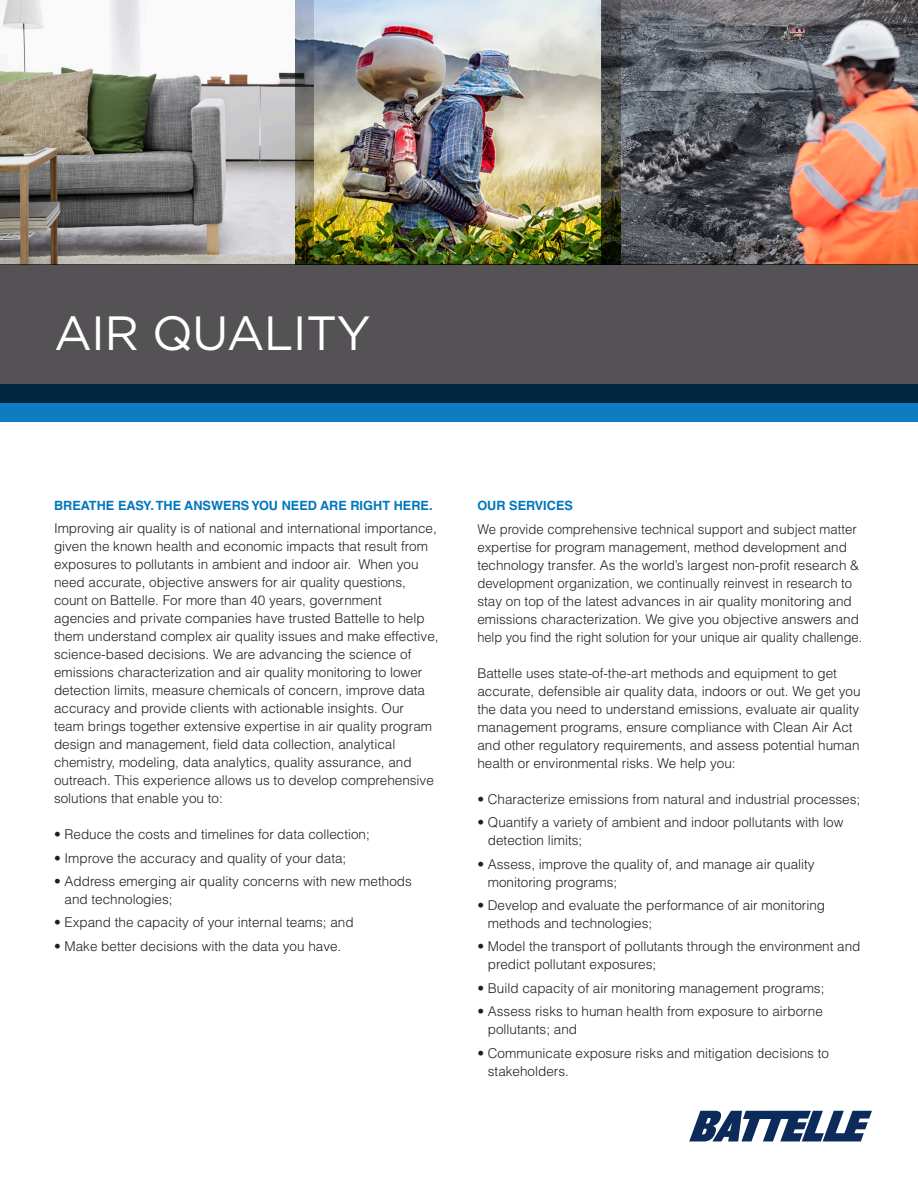
<style>
.page{position:relative;width:918px;height:1188px;background:#fff}
.page>*{position:absolute;margin:0;border:0;box-sizing:border-box;transform-origin:0 0}
.t1{font:48px "Gotham";letter-spacing:-.015em;color:#fff}
.Copy_Headers{font:300 13.5px/18px "Helvetica LT Std";color:#231f20}
.Copy_Headers-2{font:300 13.5px "Helvetica LT Std";color:#231f20;scale:.95 1}
.Copy_Headers-3{font:700 12.75px "Helvetica LT Std";color:#0076be}
</style>
<div class="page">
<img style="left:621px;top:0;width:297px;height:265px">
<img style="left:314px;top:0;width:288px;height:265px">
<img style="left:0;top:0;width:295px;height:265px">
<div style="left:0;top:265px;width:918px;height:138px;background:#545254"></div>
<svg style="left:0;top:384px;width:918px;height:38px;background:#07517f"></svg>
<svg style="left:689px;top:1111px;width:183px;height:30px"></svg>
<img style="left:295px;top:0;width:19px;height:265px">
<svg style="left:602px;top:0;width:19px;height:265px;background:#3d3e37"></svg>
<p class="t1" style="left:54px;top:302px;width:318px">AIR QUALITY</p>
<p class="Copy_Headers-3" style="left:54px;top:498px;width:380px">BREATHE EASY. THE ANSWERS YOU NEED ARE RIGHT HERE.</p>
<p class="Copy_Headers" style="left:54px;top:519px;width:386px">Improving air quality is of national and international importance, given the known health and economic impacts that result from exposures to pollutants in ambient and indoor air. When you need accurate, objective answers for air quality questions, count on Battelle. For more than 40 years, government agencies and private companies have trusted Battelle to help them understand complex air quality issues and make effective, science-based decisions. We are advancing the science of emissions characterization and air quality monitoring to lower detection limits, measure chemicals of concern, improve data accuracy and provide clients with actionable insights. Our<br>team brings together extensive expertise in air quality program design and management, field data collection, analytical chemistry, modeling, data analytics, quality assurance, and outreach. This experience allows us to develop comprehensive solutions that enable you to:</p>
<p class="Copy_Headers" style="left:54px;top:825px;width:317px">• Reduce the costs and timelines for data collection;</p>
<p class="Copy_Headers" style="left:54px;top:849px;width:294px">• Improve the accuracy and quality of your data;</p>
<p class="Copy_Headers" style="left:65px;top:872px;width:349px;text-indent:-11px">• Address emerging air quality concerns with new methods and technologies;</p>
<p class="Copy_Headers" style="left:54px;top:913px;width:301px">• Expand the capacity of your internal teams; and</p>
<p class="Copy_Headers" style="left:54px;top:937px;width:289px">• Make better decisions with the data you have.</p>
<p class="Copy_Headers-3" style="left:477px;top:498px;width:97px">OUR SERVICES</p>
<p class="Copy_Headers" style="left:477px;top:520px;width:383px">We provide comprehensive technical support and subject matter expertise for program management, method development and technology transfer. As the world’s largest non-profit research &amp; development organization, we continually reinvest in research to stay on top of the latest advances in air quality monitoring and emissions characterization. We give you objective answers and</p>
<p class="Copy_Headers-2" style="left:477px;top:629px;width:407px">help you find the right solution for your unique air quality challenge.</p>
<p class="Copy_Headers" style="left:477px;top:664px;width:385px">Battelle uses state-of-the-art methods and equipment to get accurate, defensible air quality data, indoors or out. We get you the data you need to understand emissions, evaluate air quality management programs, ensure compliance with Clean Air Act and other regulatory requirements, and assess potential human health or environmental risks. We help you:</p>
<p class="Copy_Headers" style="left:477px;top:790px;width:384px">• Characterize emissions from natural and industrial processes;</p>
<p class="Copy_Headers" style="left:488px;top:813px;width:357px;text-indent:-11px">• Quantify a variety of ambient and indoor pollutants with low detection limits;</p>
<p class="Copy_Headers" style="left:488px;top:855px;width:328px;text-indent:-11px">• Assess, improve the quality of, and manage air quality monitoring programs;</p>
<p class="Copy_Headers" style="left:488px;top:896px;width:339px;text-indent:-11px">• Develop and evaluate the performance of air monitoring methods and technologies;</p>
<p class="Copy_Headers" style="left:488px;top:937px;width:374px;text-indent:-11px">• Model the transport of pollutants through the environment and predict pollutant exposures;</p>
<p class="Copy_Headers" style="left:477px;top:979px;width:349px">• Build capacity of air monitoring management programs;</p>
<p class="Copy_Headers" style="left:488px;top:1002px;width:337px;text-indent:-11px">• Assess risks to human health from exposure to airborne pollutants; and</p>
<p class="Copy_Headers" style="left:488px;top:1044px;width:343px;text-indent:-11px">• Communicate exposure risks and mitigation decisions to stakeholders.</p>
</div>
